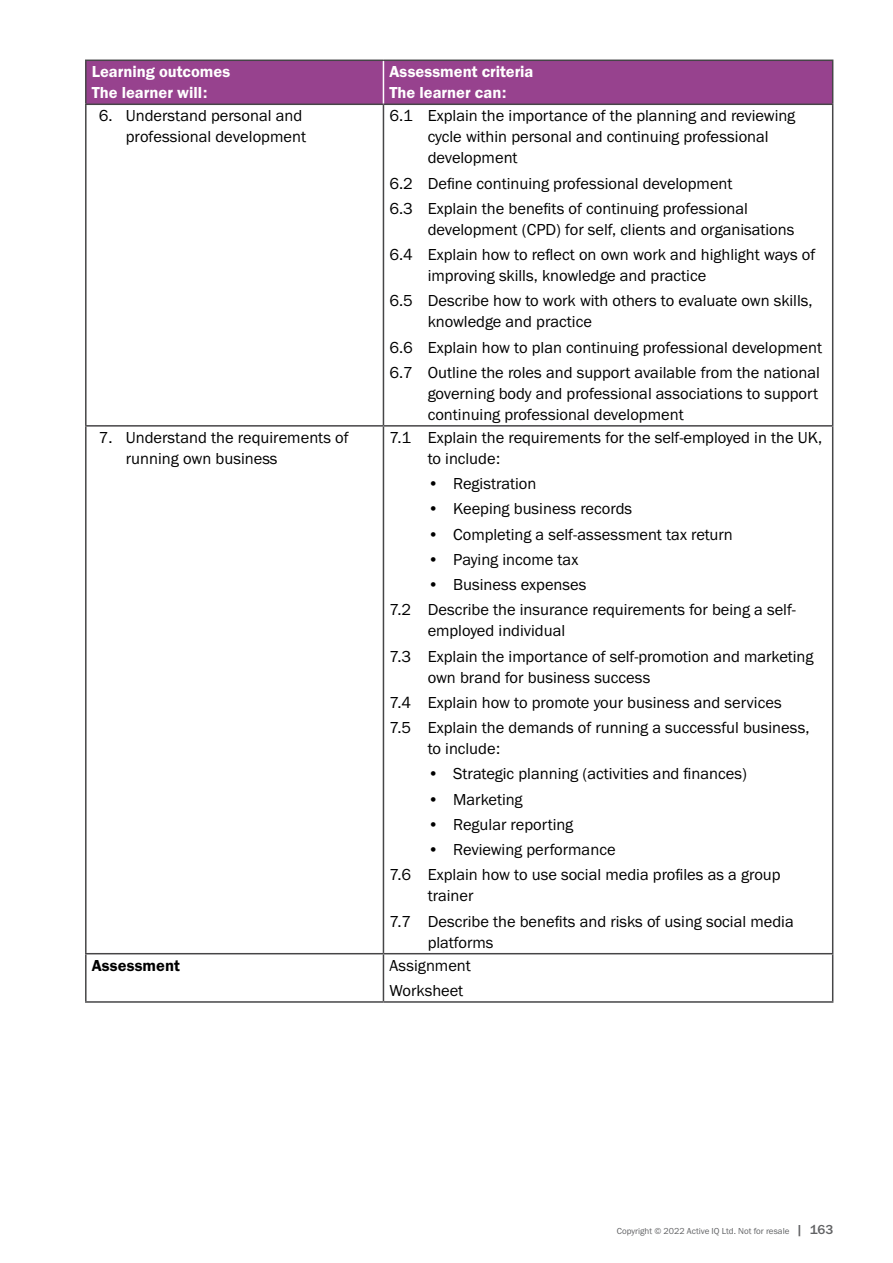
<style>
.page{position:relative;width:893px;height:1263px;background:#fff}
.page>*{position:absolute;margin:0;border:0;box-sizing:border-box;transform-origin:0 0}
.t1{font:16.5px/25.2px "Franklin Gothic URW Boo";color:#000}
.t2{font:16.5px/21px "Franklin Gothic URW Dem";color:#fff}
.t3{font:16.5px "Franklin Gothic URW Dem";color:#000}
.t4{font:9px "Franklin Gothic URW Boo";color:#616264}
.s1{font-family:"Franklin Gothic URW";font-weight:500;font-size:13.5px}
</style>
<div class="page">
<div style="left:87px;top:61px;width:745px;height:43px;background:#97428e"></div>
<hr style="left:85px;top:60px;width:298px;height:1px;background:#464547">
<hr style="left:85px;top:61px;width:2px;height:43px;background:#464547">
<hr style="left:383px;top:60px;width:450px;height:1px;background:#464547">
<hr style="left:832px;top:61px;width:1px;height:43px;background:#464547">
<hr style="left:85px;top:104px;width:298px;height:1px;background:#464547">
<hr style="left:85px;top:105px;width:2px;height:320px;background:#464547">
<hr style="left:383px;top:104px;width:450px;height:1px;background:#464547">
<hr style="left:383px;top:105px;width:1px;height:320px;background:#464547">
<hr style="left:832px;top:105px;width:1px;height:320px;background:#464547">
<hr style="left:85px;top:425px;width:298px;height:2px;background:#464547">
<hr style="left:85px;top:427px;width:2px;height:526px;background:#464547">
<hr style="left:383px;top:425px;width:450px;height:2px;background:#464547">
<hr style="left:383px;top:427px;width:1px;height:526px;background:#464547">
<hr style="left:832px;top:427px;width:1px;height:526px;background:#464547">
<hr style="left:85px;top:953px;width:298px;height:1px;background:#464547">
<hr style="left:85px;top:954px;width:2px;height:47px;background:#464547">
<hr style="left:383px;top:953px;width:450px;height:1px;background:#464547">
<hr style="left:383px;top:954px;width:1px;height:47px;background:#464547">
<hr style="left:832px;top:954px;width:1px;height:47px;background:#464547">
<hr style="left:85px;top:1001px;width:298px;height:2px;background:#464547">
<hr style="left:383px;top:1001px;width:450px;height:2px;background:#464547">
<hr style="left:383px;top:61px;width:1px;height:43px;background:#fff">
<p class="t2" style="left:92px;top:61px;width:140px">Learning outcomes<br>The learner will:</p>
<p class="t2" style="left:389px;top:61px;width:146px">Assessment criteria<br>The learner can:</p>
<p class="t1" style="left:99px;top:105px;width:209px;line-height:21px;text-align:right">6. Understand personal and professional development</p>
<p class="t1" style="left:428px;top:105px;width:369px;line-height:21px;text-indent:-38px">6.1 Explain the importance of the planning and reviewing cycle within personal and continuing professional development</p>
<p class="t1" style="left:389px;top:170px;width:360px">6.2 Define continuing professional development<br>6.3 Explain the benefits of continuing professional</p>
<p class="t1" style="left:389px;top:216px;width:427px;text-indent:38px">development (CPD) for self, clients and organisations<br>6.4 Explain how to reflect on own work and highlight ways of</p>
<p class="t1" style="left:389px;top:263px;width:425px;text-indent:38px">improving skills, knowledge and practice<br>6.5 Describe how to work with others to evaluate own skills,</p>
<p class="t1" style="left:389px;top:309px;width:434px;text-indent:38px">knowledge and practice<br>6.6 Explain how to plan continuing professional development<br>6.7 Outline the roles and support available from the national</p>
<p class="t1" style="left:428px;top:382px;width:392px;line-height:21px">governing body and professional associations to support continuing professional development</p>
<p class="t1" style="left:126px;top:426px;width:224px;line-height:21px;text-indent:-27px">7. Understand the requirements of running own business</p>
<p class="t1" style="left:428px;top:426px;width:396px;line-height:21px;text-indent:-38px">7.1 Explain the requirements for the self-employed in the UK, to include:</p>
<p class="t1" style="left:428px;top:471px;width:110px">• Registration</p>
<p class="t1" style="left:428px;top:496px;width:206px">• Keeping business records</p>
<p class="t1" style="left:428px;top:521px;width:307px">• Completing a self-assessment tax return</p>
<p class="t1" style="left:428px;top:546px;width:152px">• Paying income tax</p>
<p class="t1" style="left:389px;top:572px;width:408px;text-indent:38px">• Business expenses<br>7.2 Describe the insurance requirements for being a self-</p>
<p class="t1" style="left:389px;top:618px;width:426px;text-indent:38px">employed individual<br>7.3 Explain the importance of self-promotion and marketing</p>
<p class="t1" style="left:389px;top:664px;width:422px;text-indent:38px">own brand for business success<br>7.4 Explain how to promote your business and services<br>7.5 Explain the demands of running a successful business,</p>
<p class="t1" style="left:428px;top:736px;width:74px">to include:</p>
<p class="t1" style="left:428px;top:761px;width:321px">• Strategic planning (activities and finances)</p>
<p class="t1" style="left:428px;top:786px;width:96px">• Marketing</p>
<p class="t1" style="left:428px;top:811px;width:147px">• Regular reporting</p>
<p class="t1" style="left:389px;top:837px;width:393px;text-indent:38px">• Reviewing performance<br>7.6 Explain how to use social media profiles as a group</p>
<p class="t1" style="left:389px;top:883px;width:406px;text-indent:38px">trainer<br>7.7 Describe the benefits and risks of using social media</p>
<p class="t1" style="left:428px;top:929px;width:67px">platforms</p>
<p class="t3" style="left:92px;top:955px;width:90px">Assessment</p>
<p class="t1" style="left:389px;top:952px;width:83px">Assignment<br>Worksheet</p>
<p class="t4" style="left:617px;top:1226px;width:218px">Copyright © 2022 Active IQ Ltd. Not for resale <span class="s1">| 163</span></p>
</div>
